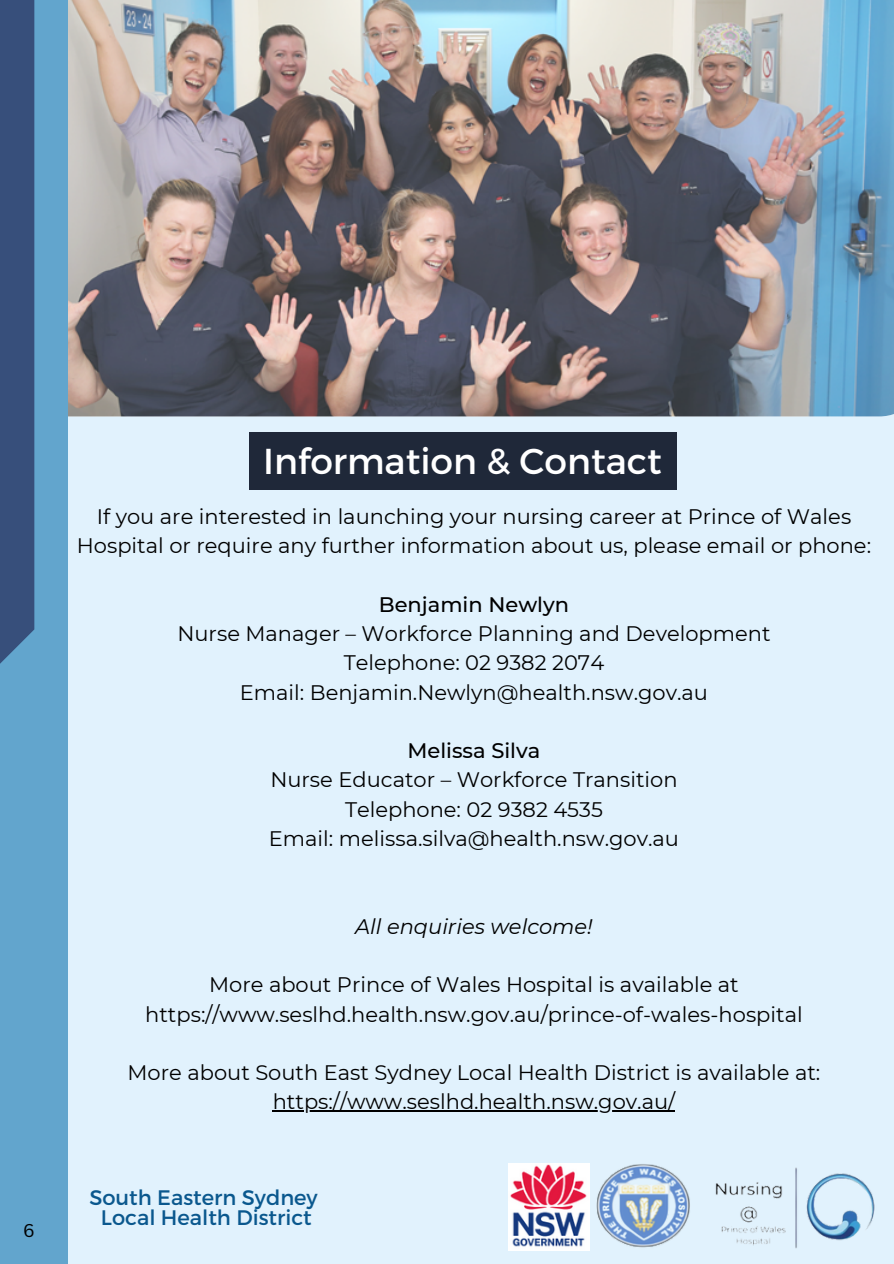
<style>
.page{position:relative;width:894px;height:1264px;background:#fff}
.page>*{position:absolute;margin:0;border:0;box-sizing:border-box;transform-origin:0 0}
.t1{font:36px "Montserrat";color:#fff}
.t2{font:21px/29.2px "Montserrat";color:#000;text-align:center}
.t3{font:21px/20.2px "Montserrat";color:#0a588e;text-align:center}
.t4{font:500 21px "Montserrat";color:#000}
.t5{font:italic 21px "Montserrat";color:#000}
.t6{font:18px "Canva Sans";color:#000}
</style>
<div class="page">
<div style="left:0;top:0;width:893px;height:1263px;background:#e1f2fd"></div>
<img style="left:68px;top:0;width:825px;height:416px">
<img style="left:715px;top:1167px;width:160px;height:82px">
<img style="left:596px;top:1164px;width:94px;height:84px">
<hr style="left:273px;top:1110px;width:402px;height:1px;background:#000">
<div style="left:0;top:0;width:68px;height:1263px;background:#62a5cd"></div>
<div style="left:0;top:0;width:34px;height:696px;background:#374f7b"></div>
<img style="left:508px;top:1163px;width:81px;height:87px">
<div style="left:249px;top:432px;width:427px;height:57px;background:#1f2839"></div>
<p class="t6" style="left:23px;top:1217px;width:13px">6</p>
<h1 class="t1" style="left:263px;top:438px;width:400px">Information &amp; Contact</h1>
<p class="t2" style="left:77px;top:502px;width:795px">If you are interested in launching your nursing career at Prince of Wales<br>Hospital or require any further information about us, please email or phone:</p>
<p class="t4" style="left:379px;top:591px;width:192px">Benjamin Newlyn</p>
<p class="t2" style="left:177px;top:619px;width:594px">Nurse Manager – Workforce Planning and Development<br>Telephone: 02 9382 2074<br>Email: Benjamin.Newlyn@health.nsw.gov.au</p>
<p class="t4" style="left:407px;top:738px;width:134px">Melissa Silva</p>
<p class="t2" style="left:269px;top:765px;width:411px">Nurse Educator – Workforce Transition<br>Telephone: 02 9382 4535<br>Email: melissa.silva@health.nsw.gov.au</p>
<p class="t5" style="left:355px;top:913px;width:239px">All enquiries welcome!</p>
<p class="t2" style="left:145px;top:970px;width:658px">More about Prince of Wales Hospital is available at https://www.seslhd.health.nsw.gov.au/prince-of-wales-hospital</p>
<p class="t2" style="left:127px;top:1057px;width:694px">More about South East Sydney Local Health District is available at: https://www.seslhd.health.nsw.gov.au/</p>
<p class="t3" style="left:89px;top:1185px;width:230px">South Eastern Sydney<br>Local Health District</p>
</div>
